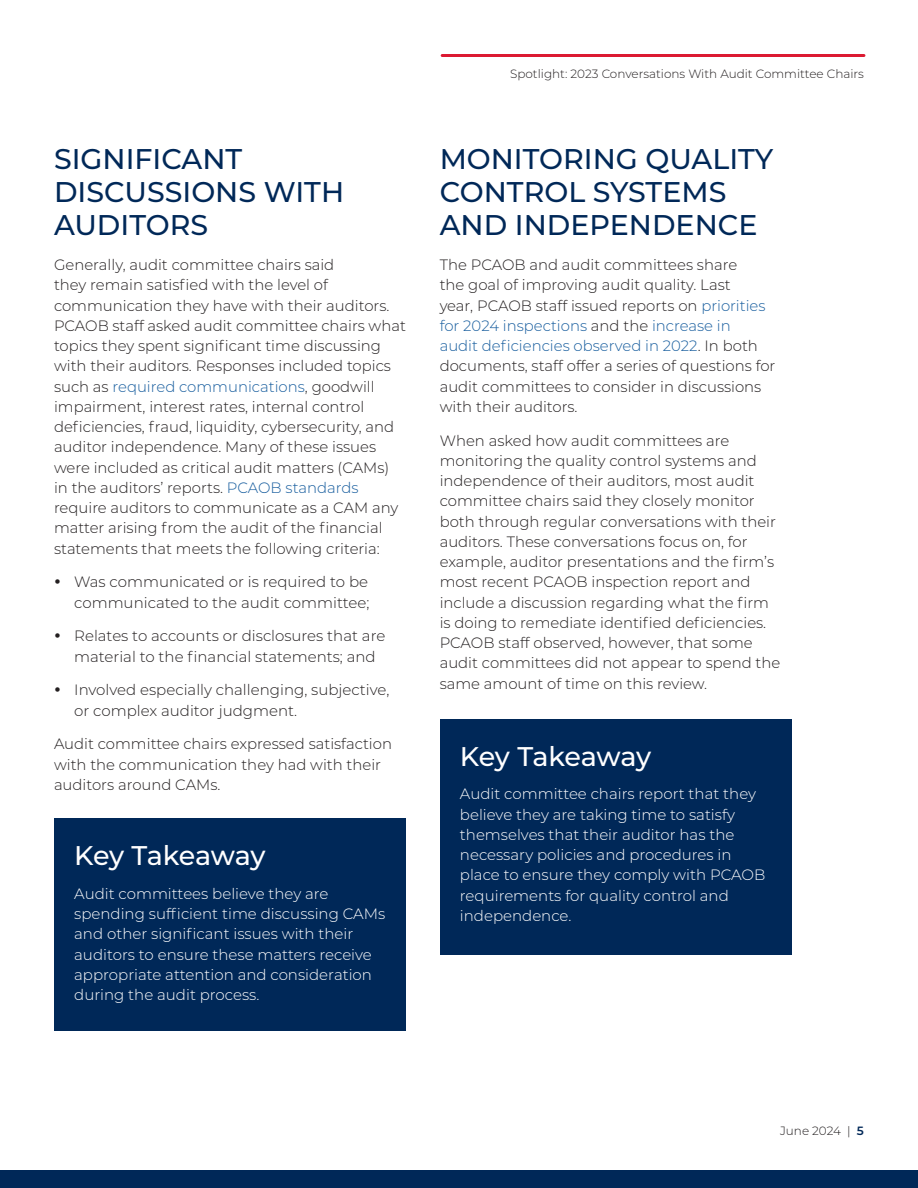
<style>
.page{position:relative;width:918px;height:1188px;background:#fff}
.page>*{position:absolute;margin:0;border:0;box-sizing:border-box;transform-origin:0 0}
.Header_1{font:500 28.5px/33px "Montserrat";color:#002858}
.Call_Out_Header{font:500 27px "Montserrat";letter-spacing:-.015em;color:#fff}
.Body_Copy{font:300 15px/20.2px "Montserrat";color:#231f20}
.Call_Out_Body_Copy{font:300 15px/20.2px "Montserrat";color:#fff}
.t1{font:300 12px "Montserrat";color:#231f20}
.s1{color:#175d9e}
.s2{font-weight:600;color:#002858}
</style>
<div class="page">
<hr style="left:442px;top:54px;width:422px;height:3px;background:#dc1a32">
<div style="left:0;top:1170px;width:918px;height:18px;background:#002858"></div>
<div style="left:54px;top:819px;width:352px;height:212px;background:#002858"></div>
<div style="left:440px;top:719px;width:352px;height:236px;background:#002858"></div>
<p class="Header_1" style="left:54px;top:141px;width:292px">SIGNIFICANT<br>DISCUSSIONS WITH<br>AUDITORS</p>
<p class="Body_Copy" style="left:54px;top:254px;width:353px">Generally, audit committee chairs said<br>they remain satisfied with the level of communication they have with their auditors.<br>PCAOB staff asked audit committee chairs what topics they spent significant time discussing with their auditors. Responses included topics such as <span class="s1">required communications</span>, goodwill impairment, interest rates, internal control deficiencies, fraud, liquidity, cybersecurity, and auditor independence. Many of these issues were included as critical audit matters (CAMs) in the auditors’ reports. <span class="s1">PCAOB standards </span>require auditors to communicate as a CAM any matter arising from the audit of the financial statements that meets the following criteria:</p>
<p class="Body_Copy" style="left:74px;top:571px;width:297px">Was communicated or is required to be communicated to the audit committee;</p>
<p class="Body_Copy" style="left:74px;top:625px;width:313px">Relates to accounts or disclosures that are material to the financial statements; and</p>
<p class="Body_Copy" style="left:74px;top:679px;width:317px">Involved especially challenging, subjective, or complex auditor judgment.</p>
<p class="Body_Copy" style="left:54px;top:733px;width:340px">Audit committee chairs expressed satisfaction with the communication they had with their auditors around CAMs.</p>
<p class="Call_Out_Header" style="left:74px;top:837px;width:193px">Key Takeaway</p>
<p class="Call_Out_Body_Copy" style="left:74px;top:883px;width:313px">Audit committees believe they are spending sufficient time discussing CAMs and other significant issues with their auditors to ensure these matters receive appropriate attention and consideration during the audit process.</p>
<p class="t1" style="left:510px;top:66px;width:355px">Spotlight: 2023 Conversations With Audit Committee Chairs</p>
<p class="Header_1" style="left:440px;top:141px;width:335px">MONITORING QUALITY<br>CONTROL SYSTEMS<br>AND INDEPENDENCE</p>
<p class="Body_Copy" style="left:440px;top:254px;width:337px">The PCAOB and audit committees share<br>the goal of improving audit quality. Last<br>year, PCAOB staff issued reports on <span class="s1">priorities for 2024 inspections</span> and the <span class="s1">increase in<br>audit deficiencies observed in 2022</span>. In both documents, staff offer a series of questions for audit committees to consider in discussions with their auditors.</p>
<p class="Body_Copy" style="left:440px;top:430px;width:342px">When asked how audit committees are monitoring the quality control systems and independence of their auditors, most audit committee chairs said they closely monitor both through regular conversations with their auditors. These conversations focus on, for example, auditor presentations and the firm’s most recent PCAOB inspection report and include a discussion regarding what the firm is doing to remediate identified deficiencies.<br>PCAOB staff observed, however, that some audit committees did not appear to spend the same amount of time on this review.</p>
<p class="Call_Out_Header" style="left:460px;top:737px;width:193px">Key Takeaway</p>
<p class="Call_Out_Body_Copy" style="left:460px;top:783px;width:307px">Audit committee chairs report that they believe they are taking time to satisfy themselves that their auditor has the necessary policies and procedures in place to ensure they comply with PCAOB requirements for quality control and independence.</p>
<p class="t1" style="left:780px;top:1123px;width:85px">June 2024 | <span class="s2">5</span></p>
</div>
